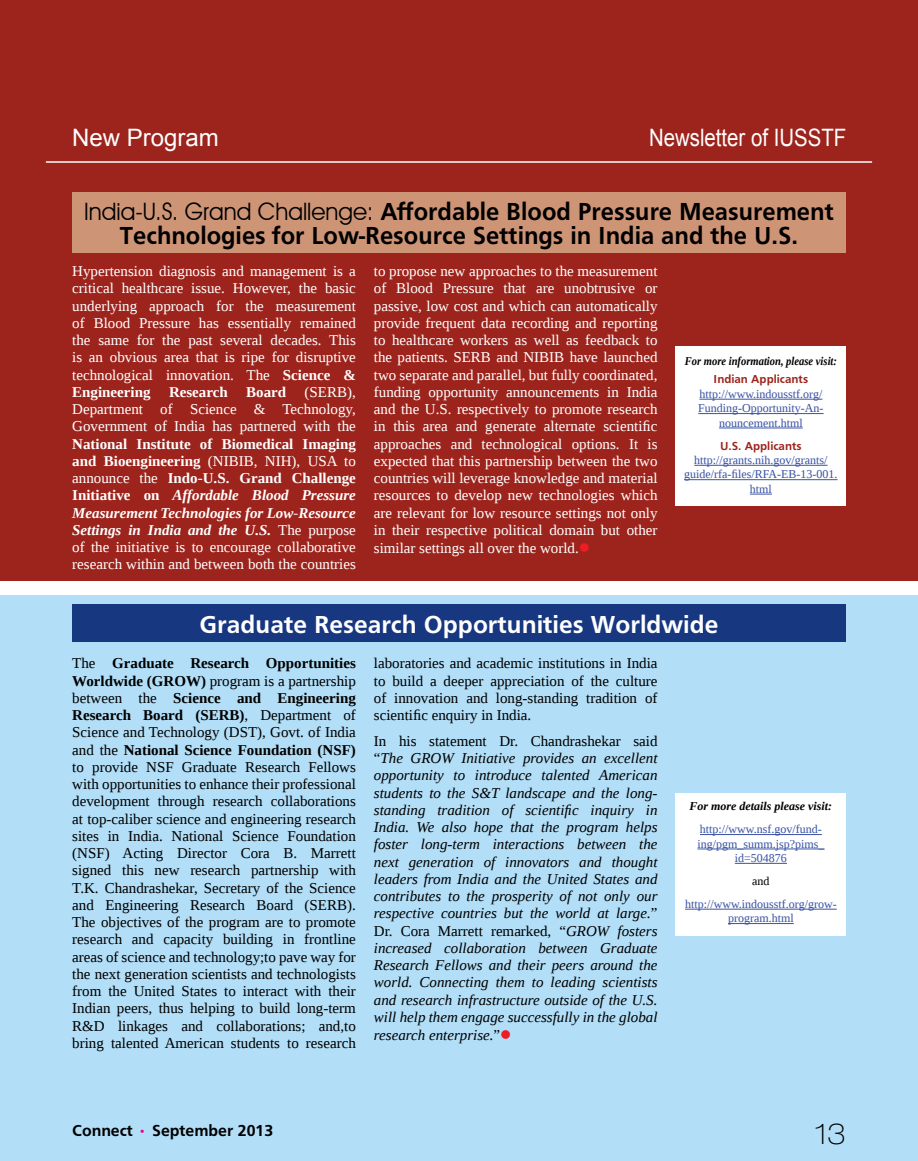
<style>
.page{position:relative;width:918px;height:1161px;background:#fff}
.page>*{position:absolute;margin:0;border:0;box-sizing:border-box;transform-origin:0 0}
.t1{font:100 expanded 28.5px "Helvetica Neue LT Pro";color:#000}
.t2{font:700 25.5px/24px "Frutiger";color:#000;text-align:center}
.t3{font:700 25.5px "Frutiger";color:#fff}
.t4{font:24px "Arial";color:#fff;scale:.85 1}
.t5{font:24px "Arial";color:#fff}
.t6{font:700 16.5px "Frutiger";color:#000}
.t7{font:15px/17.2px "Liberation Serif";color:#fff;text-align:justify}
.t8{font:15px/17.2px "Liberation Serif";color:#000;text-align:justify}
.t9{font:italic 15px/17.2px "Liberation Serif";color:#000;text-align:justify}
.t10{font:12px/14.4px "Liberation Serif";color:#3a53a4;text-align:center}
.t11{font:italic 700 12px/23px "Liberation Serif";color:#000;text-align:center}
.t12{font:italic 700 12px/18.6px "Liberation Serif";color:#000;text-align:center;scale:.88 1}
.s1{font-family:"Avant Garde IT Cby BT";font-weight:400;font-size:24px}
.s2{font-weight:700}
.s3{font-weight:700;font-style:italic}
.s4{color:#ed1d24}
.s5{font-family:"Frutiger";font-style:normal;color:#9d241c}
.s6{font-family:"Frutiger";font-weight:700;color:#9d241c}
.s7{font-style:normal}
.s8{font-weight:400;font-style:normal;color:#3a53a4}
.s9{color:#000}
.s10{color:#ec008c}
</style>
<div class="page">
<div style="left:0;top:0;width:918px;height:580px;background:#9d241c"></div>
<hr style="left:46px;top:161px;width:826px;height:2px;background:#fff">
<div style="left:0;top:595px;width:918px;height:566px;background:#b2def7"></div>
<div style="left:676px;top:346px;width:170px;height:160px;background:#fff"></div>
<hr style="left:699px;top:399px;width:123px;height:1px;background:#3a53a4">
<hr style="left:698px;top:413px;width:126px;height:1px;background:#3a53a4">
<hr style="left:719px;top:428px;width:84px;height:1px;background:#3a53a4">
<hr style="left:694px;top:465px;width:134px;height:1px;background:#3a53a4">
<hr style="left:684px;top:479px;width:154px;height:1px;background:#3a53a4">
<svg style="left:750px;top:494px;width:22px;height:1px"></svg>
<div style="left:676px;top:794px;width:170px;height:142px;background:#fff"></div>
<hr style="left:700px;top:834px;width:122px;height:1px;background:#3a53a4">
<hr style="left:697px;top:849px;width:127px;height:1px;background:#3a53a4">
<hr style="left:735px;top:863px;width:52px;height:1px;background:#3a53a4">
<hr style="left:685px;top:909px;width:152px;height:1px;background:#3a53a4">
<hr style="left:728px;top:923px;width:66px;height:1px;background:#3a53a4">
<div style="left:72px;top:192px;width:774px;height:60px;background:#cd9475"></div>
<div style="left:72px;top:605px;width:774px;height:37px;background:#173780"></div>
<p class="t5" style="left:72px;top:121px;width:148px">New Program</p>
<p class="t4" style="left:649px;top:121px;width:234px">Newsletter of IUSSTF</p>
<p class="t2" style="left:84px;top:200px;width:751px"><span class="s1">India-U.S. Grand Challenge:</span> Affordable Blood Pressure measurement<br>Technologies for Low-Resource Settings in India and the U.S.</p>
<p class="t7" style="left:72px;top:262px;width:285px">Hypertension diagnosis and management is a critical healthcare issue. However, the basic underlying approach for the measurement of Blood Pressure has essentially remained the same for the past several decades. This is an obvious area that is ripe for disruptive technological innovation. The <span class="s2">Science &amp; Engineering Research Board</span> (SERB), Department of Science &amp; Technology, Government of India has partnered with the <span class="s2">National Institute of Biomedical Imaging and Bioengineering</span> (NIBIB, NIH), USA to announce the <span class="s2">Indo-U.S. Grand Challenge Initiative on</span> <span class="s3">Affordable Blood Pressure Measurement Technologies for Low-Resource Settings in India and the U.S.</span> The purpose of the initiative is to encourage collaborative research within and between both the countries</p>
<p class="t7" style="left:374px;top:262px;width:285px">to propose new approaches to the measurement of Blood Pressure that are unobtrusive or passive, low cost and which can automatically provide frequent data recording and reporting to healthcare workers as well as feedback to the patients. SERB and NIBIB have launched two separate and parallel, but fully coordinated, funding opportunity announcements in India and the U.S. respectively to promote research in this area and generate alternate scientific approaches and technological options. It is expected that this partnership between the two countries will leverage knowledge and material resources to develop new technologies which are relevant for low resource settings not only in their respective political domain but other similar settings all over the world.<span class="s4">●</span></p>
<p class="t12" style="left:685px;top:351px;width:175px">For more information, please visit:<br><span class="s5">Indian Applicants</span></p>
<p class="t10" style="left:698px;top:387px;width:126px">http://www.indousstf.org/<br>Funding-Opportunity-An&shy;nouncement.html</p>
<p class="t10" style="left:684px;top:438px;width:155px"><span class="s6">U.S. Applicants </span>http://grants.nih.gov/grants/ guide/rfa-files/RFA-EB-13-001. html</p>
<p class="t3" style="left:200px;top:610px;width:520px">Graduate Research opportunities worldwide</p>
<p class="t8" style="left:72px;top:655px;width:285px">The <span class="s2">Graduate Research Opportunities Worldwide (GROW)</span> program is a partnership between the <span class="s2">Science and Engineering Research Board (SERB)</span>, Department of Science and Technology (DST), Govt. of India and the <span class="s2">National Science Foundation (NSF) </span>to provide NSF Graduate Research Fellows with opportunities to enhance their professional development through research collaborations at top-caliber science and engineering research sites in India. National Science Foundation (NSF) Acting Director Cora B. Marrett signed this new research partnership with T.K. Chandrashekar, Secretary of the Science and Engineering Research Board (SERB).<br>The objectives of the program are to promote research and capacity building in frontline areas of science and technology;to pave way for the next generation scientists and technologists from the United States to interact with their Indian peers, thus helping to build long-term R&amp;D linkages and collaborations; and,to bring talented American students to research</p>
<p class="t8" style="left:374px;top:655px;width:285px">laboratories and academic institutions in India to build a deeper appreciation of the culture of innovation and long-standing tradition of scientific enquiry in India.</p>
<p class="t9" style="left:374px;top:732px;width:285px"><span class="s7">In his statement Dr. Chandrashekar said “</span>The GROW Initiative provides an excellent opportunity to introduce talented American students to the S&amp;T landscape and the long&shy;standing tradition of scientific inquiry in India. We also hope that the program helps foster long-term interactions between the next generation of innovators and thought leaders from India and the United States and contributes to the prosperity of not only our respective countries but the world at large.<span class="s7">” Dr. Cora Marrett remarked, “</span>GROW fosters increased collaboration between Graduate Research Fellows and their peers around the world. Connecting them to leading scientists and research infrastructure outside of the U.S. will help them engage successfully in the global research enterprise.<span class="s7">”</span><span class="s4">●</span></p>
<p class="t11" style="left:690px;top:795px;width:144px">For more details please visit: <span class="s8">http://www.nsf.gov/fund-</span></p>
<p class="t10" style="left:697px;top:836px;width:129px">ing/pgm_summ.jsp?pims_ id=504876</p>
<p class="t10" style="left:685px;top:869px;width:153px;line-height:23px"><span class="s9">and </span>http://www.indousstf.org/grow-</p>
<p class="t10" style="left:728px;top:911px;width:67px">program.html</p>
<p class="t6" style="left:72px;top:1121px;width:202px">Connect <span class="s10">•</span> September 2013</p>
<p class="t1" style="left:815px;top:1117px;width:32px">13</p>
</div>
